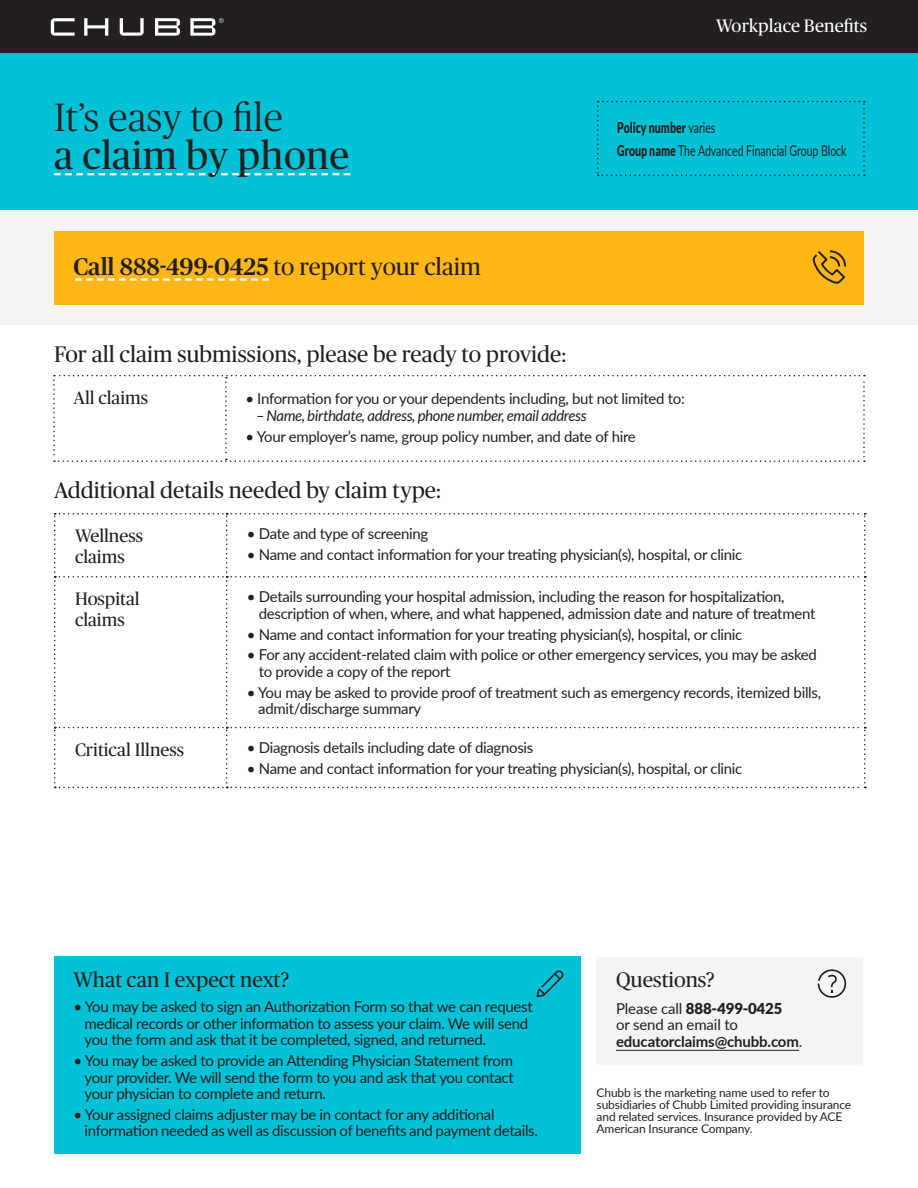
<style>
.page{position:relative;width:918px;height:1188px;background:#fff}
.page>*{position:absolute;margin:0;border:0;box-sizing:border-box;transform-origin:0 0}
.t1{font:300 39.45px/38.1px "Chubb Publico";letter-spacing:.01em;color:#231f20}
.t2{font:24px "Chubb Publico";color:#231f20}
.t3{font:22.5px "Chubb Publico";color:#231f20}
.t4{font:21px "Chubb Publico";color:#231f20}
.t5{font:18px "Chubb Publico";color:#231f20}
.Body_Text{font:18px "Chubb Publico";letter-spacing:.005em;color:#fff}
.t6{font:15px/16.5px "Lato";letter-spacing:-.02em;color:#231f20}
.t7{font:italic 15px "Lato";letter-spacing:-.02em;color:#231f20}
.t8{font:15px "Lato";color:#231f20;scale:.7 1}
.t9{font:900 15px "Lato";color:#231f20;scale:.7 1}
.Divider_Text{font:12px/12px "Lato";letter-spacing:-.01em;color:#231f20}
.s1{font-weight:400}
.s2{font-weight:500}
.s3{font-weight:900}
.s4{font-weight:700}
</style>
<div class="page">
<div style="left:0;top:209px;width:918px;height:116px;background:#f4f4f4"></div>
<svg style="left:53px;top:375px;width:812px;height:87px"></svg>
<div style="left:0;top:53px;width:918px;height:156px;background:#01c1d6"></div>
<svg style="left:54px;top:173px;width:296px;height:2px"></svg>
<div style="left:0;top:0;width:918px;height:53px;background:#231f20"></div>
<svg style="left:51px;top:18px;width:173px;height:18px"></svg>
<div style="left:54px;top:957px;width:526px;height:197px;background:#01c1d6"></div>
<svg style="left:537px;top:970px;width:26px;height:27px"></svg>
<div style="left:597px;top:957px;width:266px;height:108px;background:#f4f4f4"></div>
<hr style="left:616px;top:1050px;width:183px;height:1px;background:#231f20">
<svg style="left:818px;top:969px;width:28px;height:29px"></svg>
<div style="left:54px;top:231px;width:810px;height:74px;background:#ffb617"></div>
<svg style="left:812px;top:250px;width:34px;height:34px"></svg>
<svg style="left:75px;top:278px;width:194px;height:3px"></svg>
<svg style="left:54px;top:513px;width:812px;height:275px"></svg>
<svg style="left:597px;top:101px;width:268px;height:75px"></svg>
<p class="t1" style="left:54px;top:96px;width:297px">It’s easy to file<br><span class="s1">a claim by phone</span></p>
<p class="t2" style="left:73px;top:250px;width:409px"><span class="s2">Call 888-499-0425</span> to report your claim</p>
<p class="t3" style="left:54px;top:338px;width:514px">For all claim submissions, please be ready to provide:</p>
<p class="Body_Text" style="left:716px;top:13px;width:153px">Workplace Benefits</p>
<p class="t9" style="left:617px;top:119px;width:142px">Policy number <span class="s1">varies</span></p>
<p class="t8" style="left:617px;top:139px;width:329px"><span class="s3">Group name</span> The Advanced Financial Group Block</p>
<p class="t5" style="left:73px;top:385px;width:76px">All claims</p>
<p class="t6" style="left:245px;top:390px;width:441px">• Information for you or your dependents including, but not limited to:</p>
<p class="t7" style="left:256px;top:407px;width:332px">– Name, birthdate, address, phone number, email address</p>
<p class="t6" style="left:245px;top:427px;width:392px">• Your employer’s name, group policy number, and date of hire</p>
<p class="t3" style="left:54px;top:475px;width:389px">Additional details needed by claim type:</p>
<p class="t5" style="left:75px;top:523px;width:70px">Wellness</p>
<p class="t5" style="left:75px;top:544px;width:51px">claims</p>
<p class="t5" style="left:75px;top:586px;width:66px">Hospital</p>
<p class="t5" style="left:75px;top:607px;width:51px">claims</p>
<p class="t6" style="left:247px;top:525px;width:183px">• Date and type of screening</p>
<p class="t6" style="left:247px;top:546px;width:497px">• Name and contact information for your treating physician(s), hospital, or clinic</p>
<p class="t6" style="left:259px;top:588px;width:558px;text-indent:-12px">• Details surrounding your hospital admission, including the reason for hospitalization, description of when, where, and what happened, admission date and nature of treatment</p>
<p class="t6" style="left:247px;top:625px;width:497px">• Name and contact information for your treating physician(s), hospital, or clinic</p>
<p class="t6" style="left:259px;top:646px;width:560px;text-indent:-12px">• For any accident-related claim with police or other emergency services, you may be asked to provide a copy of the report</p>
<p class="t6" style="left:258px;top:683px;width:564px;text-indent:-11px">• You may be asked to provide proof of treatment such as emergency records, itemized bills, admit/discharge summary</p>
<p class="t5" style="left:75px;top:737px;width:111px">Critical Illness</p>
<p class="t6" style="left:247px;top:739px;width:288px">• Diagnosis details including date of diagnosis</p>
<p class="t6" style="left:247px;top:760px;width:497px">• Name and contact information for your treating physician(s), hospital, or clinic</p>
<p class="t4" style="left:73px;top:965px;width:217px">What can I expect next?</p>
<p class="t6" style="left:84px;top:998px;width:450px;text-indent:-11px">• You may be asked to sign an Authorization Form so that we can request medical records or other information to assess your claim. We will send you the form and ask that it be completed, signed, and returned.</p>
<p class="t6" style="left:84px;top:1052px;width:431px;text-align:justify;text-indent:-11px">• You may be asked to provide an Attending Physician Statement from your provider. We will send the form to you and ask that you contact your physician to complete and return.</p>
<p class="t6" style="left:84px;top:1105px;width:455px;text-indent:-11px">• Your assigned claims adjuster may be in contact for any additional information needed as well as discussion of benefits and payment details.</p>
<p class="t4" style="left:616px;top:965px;width:100px">Questions?</p>
<p class="t6" style="left:616px;top:1000px;width:188px">Please call <span class="s3">888-499-0425<br></span>or send an email to <span class="s4">educatorclaims@chubb.com</span>.</p>
<p class="Divider_Text" style="left:597px;top:1087px;width:256px">Chubb is the marketing name used to refer to subsidiaries of Chubb Limited providing insurance and related services. Insurance provided by ACE American Insurance Company.</p>
</div>
